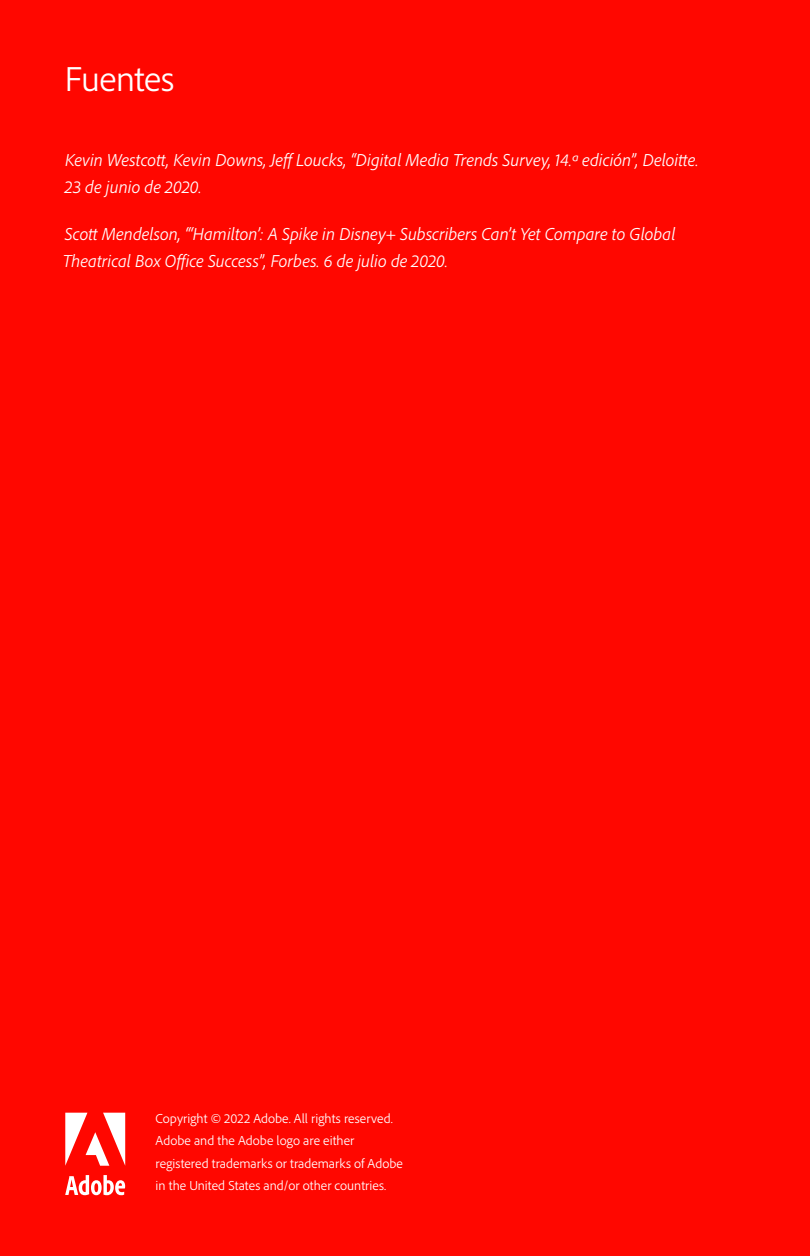
<style>
.page{position:relative;width:810px;height:1256px;background:#ff0700}
.page>*{position:absolute;margin:0;border:0;box-sizing:border-box;transform-origin:0 0}
.t1{font:300 36px "Adobe Clean";letter-spacing:-.015em;color:#fff}
.Sources___Citations{font:italic 300 18px/27px "Adobe Clean";letter-spacing:.005em;color:#fff}
.Copyright{font:300 13.5px/22.5px "Adobe Clean";color:#fff}
</style>
<div class="page">
<svg style="left:65px;top:1112px;width:60px;height:53px"></svg>
<svg style="left:65px;top:1175px;width:60px;height:20px"></svg>
<h2 class="t1" style="left:65px;top:56px;width:111px">Fuentes</h2>
<p class="Sources___Citations" style="left:65px;top:146px;width:635px">Kevin Westcott, Kevin Downs, Jeff Loucks, “Digital Media Trends Survey, 14.ª edición”, Deloitte.<br>23 de junio de 2020.</p>
<p class="Sources___Citations" style="left:63px;top:220px;width:614px">Scott Mendelson, “‘Hamilton’: A Spike in Disney+ Subscribers Can’t Yet Compare to Global<br>Theatrical Box Office Success”, Forbes. 6 de julio de 2020.</p>
<p class="Copyright" style="left:156px;top:1106px;width:239px">Copyright © 2022 Adobe. All rights reserved.</p>
<p class="Copyright" style="left:155px;top:1106px;width:249px;text-indent:88px">0<br>Adobe and the Adobe logo are either registered trademarks or trademarks of Adobe</p>
<p class="Copyright" style="left:156px;top:1173px;width:232px">in the United States and/or other countries.</p>
</div>
